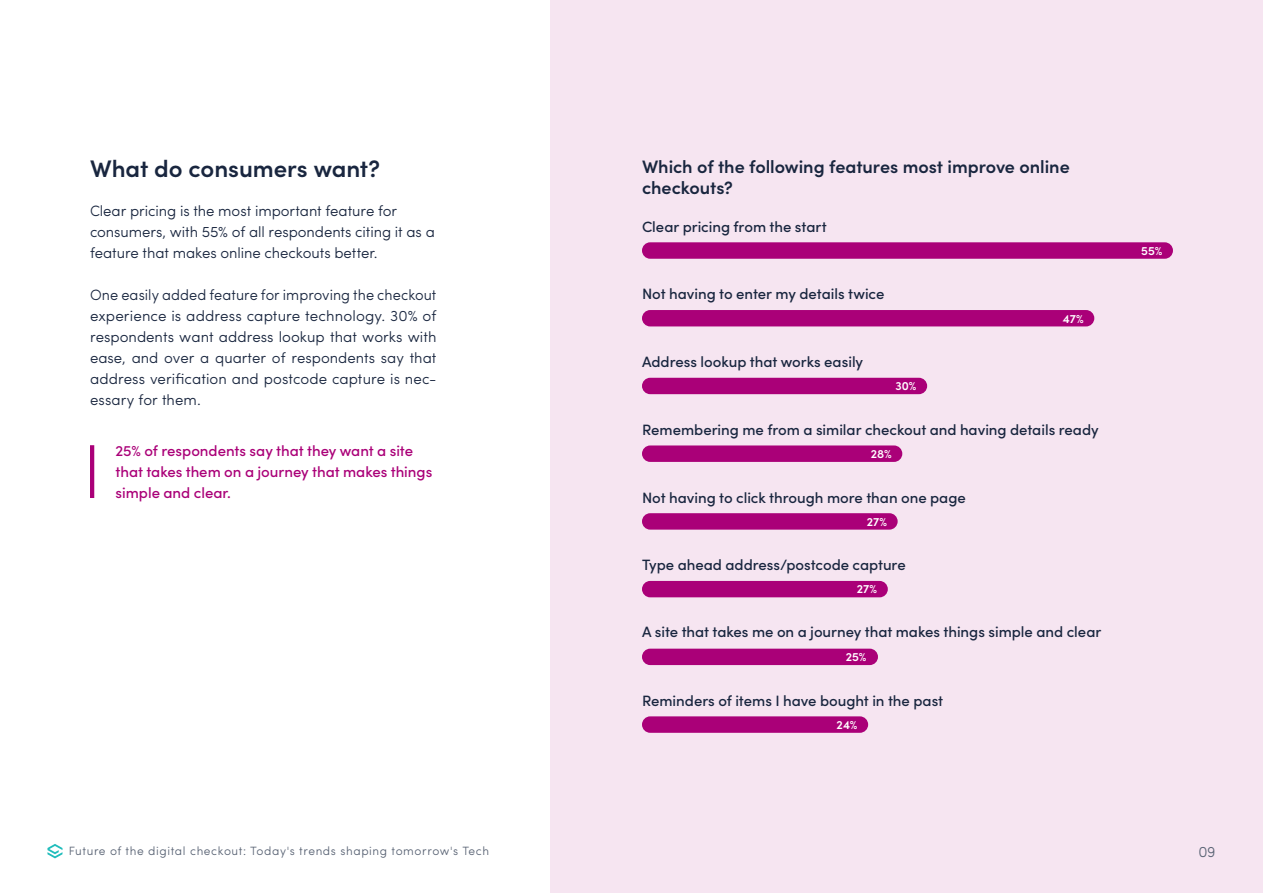
<style>
.page{position:relative;width:1263px;height:893px;background:#fff}
.page>*{position:absolute;margin:0;border:0;box-sizing:border-box;transform-origin:0 0}
.Paragraph_Justified{font:600 24px "Sofia Pro";letter-spacing:-.005em;color:#19263f}
.Heading_Small{font:600 18px/21px "Sofia Pro";letter-spacing:-.005em;color:#19263f}
.Paragraph_Justified-2{font:300 15px/21px "Sofia Pro";letter-spacing:-.005em;color:#19263f}
.Label{font:500 15px "Sofia Pro";letter-spacing:-.005em;color:#19263f}
.Pull_quote{font:500 15px/21px "Sofia Pro";letter-spacing:-.005em;color:#aa0078}
.t1{font:300 15px "Sofia Pro";color:#596374}
.t2{font:300 12px "Sofia Pro";letter-spacing:.05em;color:#596374}
.Stat_small{font:600 12px "Sofia Pro";letter-spacing:.005em;color:#fff}
</style>
<div class="page">
<div style="left:550px;top:0;width:713px;height:893px;background:#f6e5f1"></div>
<svg style="left:47px;top:844px;width:15px;height:14px"></svg>
<div style="left:642px;top:310px;width:452px;height:16px;background:#aa0078;border-radius:8px"></div>
<div style="left:642px;top:242px;width:531px;height:17px;background:#aa0078;border-radius:8px"></div>
<div style="left:642px;top:649px;width:236px;height:16px;background:#aa0078;border-radius:8px"></div>
<div style="left:642px;top:378px;width:285px;height:16px;background:#aa0078;border-radius:8px"></div>
<div style="left:642px;top:445px;width:260px;height:17px;background:#aa0078;border-radius:8px"></div>
<div style="left:642px;top:513px;width:256px;height:17px;background:#aa0078;border-radius:8px"></div>
<div style="left:642px;top:581px;width:246px;height:16px;background:#aa0078;border-radius:8px"></div>
<div style="left:642px;top:716px;width:226px;height:17px;background:#aa0078;border-radius:8px"></div>
<hr style="left:90px;top:445px;width:4px;height:53px;background:#aa0078">
<p class="Paragraph_Justified" style="left:90px;top:151px;width:292px">What do consumers want?</p>
<p class="Paragraph_Justified-2" style="left:90px;top:199px;width:346px">Clear pricing is the most important feature for consumers, with 55% of all respondents citing it as a feature that makes online checkouts better.</p>
<p class="Paragraph_Justified-2" style="left:90px;top:283px;width:348px;text-align:justify">One easily added feature for improving the checkout experience is address capture technology. 30% of respondents want address lookup that works with ease, and over a quarter of respondents say that address verification and postcode capture is nec&shy;essary for them.</p>
<p class="Pull_quote" style="left:116px;top:439px;width:318px">25% of respondents say that they want a site that takes them on a journey that makes things simple and clear.</p>
<p class="t2" style="left:69px;top:842px;width:422px">Future of the digital checkout: Today's trends shaping tomorrow's Tech</p>
<p class="Heading_Small" style="left:642px;top:155px;width:429px">Which of the following features most improve online checkouts?</p>
<p class="Label" style="left:642px;top:215px;width:186px">Clear pricing from the start</p>
<p class="Label" style="left:642px;top:283px;width:244px">Not having to enter my details twice</p>
<p class="Label" style="left:642px;top:351px;width:223px">Address lookup that works easily</p>
<p class="Stat_small" style="left:895px;top:377px;width:23px">30%</p>
<p class="Stat_small" style="left:1063px;top:309px;width:22px">47%</p>
<p class="Label" style="left:642px;top:418px;width:458px">Remembering me from a similar checkout and having details ready</p>
<p class="Stat_small" style="left:871px;top:445px;width:22px">28%</p>
<p class="Label" style="left:642px;top:486px;width:325px">Not having to click through more than one page</p>
<p class="Stat_small" style="left:867px;top:512px;width:22px">27%</p>
<p class="Label" style="left:642px;top:554px;width:265px">Type ahead address/postcode capture</p>
<p class="Stat_small" style="left:857px;top:580px;width:22px">27%</p>
<p class="Label" style="left:642px;top:621px;width:461px">A site that takes me on a journey that makes things simple and clear</p>
<p class="Stat_small" style="left:846px;top:648px;width:22px">25%</p>
<p class="Label" style="left:642px;top:689px;width:303px">Reminders of items I have bought in the past</p>
<p class="Stat_small" style="left:836px;top:716px;width:22px">24%</p>
<p class="Stat_small" style="left:1141px;top:242px;width:23px">55%</p>
<p class="t1" style="left:1198px;top:840px;width:19px">09</p>
</div>
